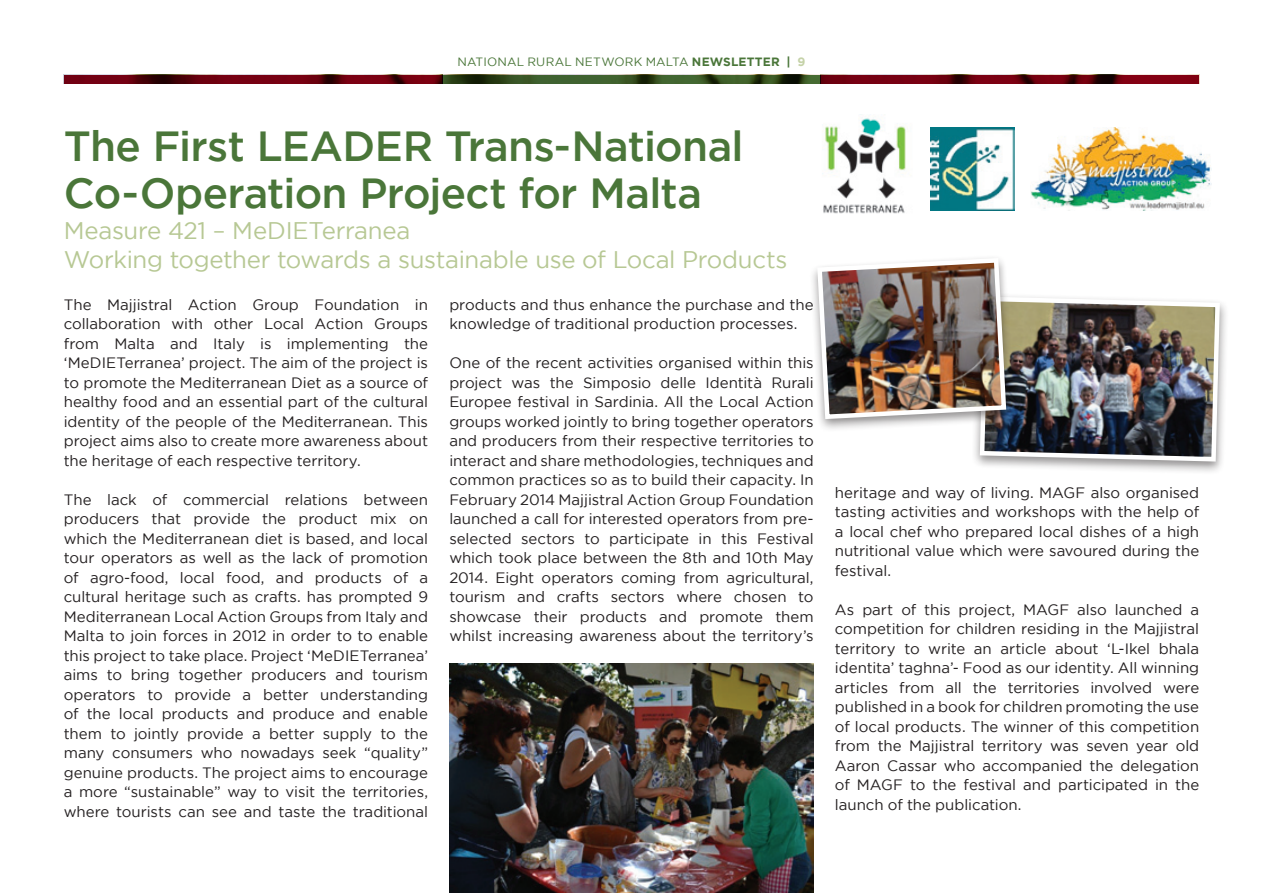
<style>
.page{position:relative;width:1263px;height:893px;background:#fff}
.page>*{position:absolute;margin:0;border:0;box-sizing:border-box;transform-origin:0 0}
.t1{font:500 42px/46.5px "Gotham";letter-spacing:-.015em;color:#4a7639}
.t2{font:24px/28.5px "Gotham";letter-spacing:-.015em;color:#b7c894}
.t3{font:15px/19.5px "Gotham";color:#231f20;text-align:justify}
.t4{font:12px "Gotham";letter-spacing:.015em;color:#4a7639}
.t5{font:700 12px "Gotham";color:#4a7639}
.s1{font-weight:700}
.s2{color:#c5d2a8}
</style>
<div class="page">
<img style="left:449px;top:663px;width:365px;height:230px">
<div style="left:971px;top:292px;width:258px;height:183px;background:#231f20;opacity:.5"></div>
<img style="left:931px;top:128px;width:83px;height:83px">
<img style="left:1031px;top:128px;width:181px;height:83px">
<img style="left:815px;top:258px;width:407px;height:206px">
<img style="left:822px;top:118px;width:84px;height:96px">
<svg style="left:442px;top:75px;width:379px;height:8px;background:#324d20"></svg>
<svg style="left:821px;top:75px;width:378px;height:8px;background:#6b000e"></svg>
<svg style="left:64px;top:75px;width:378px;height:8px;background:#65000e"></svg>
<p class="t4" style="left:457px;top:54px;width:89px">Nati onal Rura</p>
<p class="t4" style="left:564px;top:54px;width:176px">l Network Malta <span class="s1">NEWSLETTE</span></p>
<p class="t5" style="left:771px;top:54px;width:36px">R | <span class="s2">9</span></p>
<h1 class="t1" style="left:64px;top:123px;width:681px">The First LEADER Trans-National<br>Co-Operation Project for Malta</h1>
<h2 class="t2" style="left:64px;top:216px;width:725px">Measure 421 – MeDIETerranea<br>Working together towards a sustainable use of Local Products</h2>
<p class="t3" style="left:449px;top:294px;width:366px">products and thus enhance the purchase and the knowledge of traditional production processes.</p>
<p class="t3" style="left:449px;top:353px;width:366px">One of the recent activities organised within this project was the Simposio delle Identità Rurali Europee festival in Sardinia. All the Local Action groups worked jointly to bring together operators and producers from their respective territories to interact and share methodologies, techniques and common practices so as to build their capacity. In February 2014 Majjistral Action Group Foundation launched a call for interested operators from pre&shy;selected sectors to participate in this Festival which took place between the 8th and 10th May 2014. Eight operators coming from agricultural, tourism and crafts sectors where chosen to showcase their products and promote them whilst increasing awareness about the territory’s</p>
<p class="t3" style="left:64px;top:294px;width:366px">The Majjistral Action Group Foundation in collaboration with other Local Action Groups from Malta and Italy is implementing the ‘MeDIETerranea’ project. The aim of the project is to promote the Mediterranean Diet as a source of healthy food and an essential part of the cultural identity of the people of the Mediterranean. This project aims also to create more awareness about the heritage of each respective territory.</p>
<p class="t3" style="left:64px;top:489px;width:366px">The lack of commercial relations between producers that provide the product mix on which the Mediterranean diet is based, and local tour operators as well as the lack of promotion of agro-food, local food, and products of a cultural heritage such as crafts. has prompted 9<br>Mediterranean Local Action Groups from Italy and Malta to join forces in 2012 in order to to enable this project to take place. Project ‘MeDIETerranea’ aims to bring together producers and tourism operators to provide a better understanding of the local products and produce and enable them to jointly provide a better supply to the many consumers who nowadays seek “quality” genuine products. The project aims to encourage a more “sustainable” way to visit the territories, where tourists can see and taste the traditional</p>
<p class="t3" style="left:835px;top:482px;width:366px">heritage and way of living. MAGF also organised tasting activities and workshops with the help of a local chef who prepared local dishes of a high nutritional value which were savoured during the festival.</p>
<p class="t3" style="left:835px;top:599px;width:366px">As part of this project, MAGF also launched a competition for children residing in the Majjistral territory to write an article about ‘L-Ikel bhala identita’ taghna’- Food as our identity. All winning articles from all the territories involved were published in a book for children promoting the use of local products. The winner of this competition from the Majjistral territory was seven year old Aaron Cassar who accompanied the delegation of MAGF to the festival and participated in the launch of the publication.</p>
</div>
